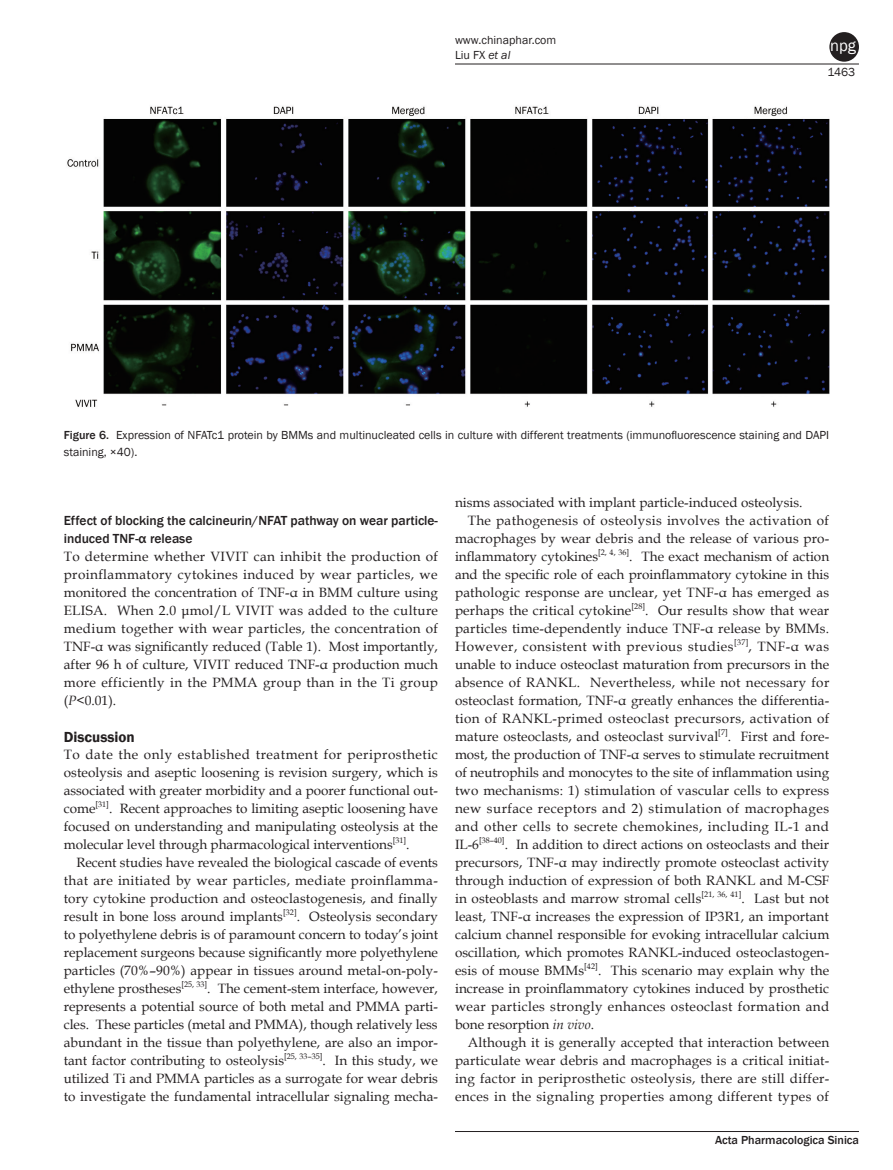
<style>
.page{position:relative;width:893px;height:1170px;background:#fff}
.page>*{position:absolute;margin:0;border:0;box-sizing:border-box;transform-origin:0 0}
.t1{font:16.5px "Franklin Gothic";color:#fff}
.一级标题{font:600 15px "Franklin Gothic";color:#231f20}
.英文正文{font:13.5px/18px "Book Antiqua";letter-spacing:.005em;color:#231f20;text-align:justify}
.无段头空英文正文{font:13.5px/18px "Book Antiqua";color:#231f20;text-align:justify}
.二级标题{font:500 13.5px/18px "Franklin Gothic";letter-spacing:-.005em;color:#231f20}
.图表注{font:12px/15px "Franklin Gothic";color:#231f20}
.t2{font:500 12px "Franklin Gothic";color:#231f20}
.s1{font-style:italic}
.s2{font-weight:500}
</style>
<div class="page">
<hr style="left:455px;top:64px;width:404px;height:1px;background:#231f20">
<hr style="left:455px;top:1131px;width:404px;height:1px;background:#231f20">
<div style="left:829px;top:32px;width:30px;height:30px;background:#231f20;border-radius:50%"></div>
<img style="left:67px;top:106px;width:762px;height:301px">
<p class="图表注" style="left:455px;top:32px;width:103px">www.chinaphar.com<br>Liu FX <span class="s1">et al</span></p>
<p class="t1" style="left:830px;top:35px;width:27px">npg</p>
<p class="图表注" style="left:827px;top:65px;width:29px">1463</p>
<p class="图表注" style="left:64px;top:427px;width:767px;line-height:16.5px"><span class="s2">Figure 6.</span> Expression of NFATc1 protein by BMMs and multinucleated cells in culture with different treatments (immunofluorescence staining and DAPI staining, ×40).</p>
<p class="二级标题" style="left:64px;top:511px;width:376px">Effect of blocking the calcineurin/NFAT pathway on wear particle&shy;induced TNF-α release</p>
<p class="无段头空英文正文" style="left:64px;top:546px;width:376px">To determine whether VIVIT can inhibit the production of proinflammatory cytokines induced by wear particles, we monitored the concentration of TNF-α in BMM culture using ELISA. When 2.0 μmol/L VIVIT was added to the culture medium together with wear particles, the concentration of TNF-α was significantly reduced (Table 1). Most importantly, after 96 h of culture, VIVIT reduced TNF-α production much more efficiently in the PMMA group than in the Ti group (<span class="s1">P</span>&lt;0.01).</p>
<p class="一级标题" style="left:64px;top:727px;width:73px">Discussion</p>
<p class="无段头空英文正文" style="left:64px;top:744px;width:376px">To date the only established treatment for periprosthetic osteolysis and aseptic loosening is revision surgery, which is associated with greater morbidity and a poorer functional out&shy;come<sup>[31]</sup>. Recent approaches to limiting aseptic loosening have focused on understanding and manipulating osteolysis at the molecular level through pharmacological interventions<sup>[31]</sup>.</p>
<p class="英文正文" style="left:64px;top:852px;width:376px;text-indent:13px">Recent studies have revealed the biological cascade of events that are initiated by wear particles, mediate proinflamma&shy;tory cytokine production and osteoclastogenesis, and finally result in bone loss around implants<sup>[32]</sup>. Osteolysis secondary to polyethylene debris is of paramount concern to today’s joint replacement surgeons because significantly more polyethylene particles (70%–90%) appear in tissues around metal-on-poly&shy;ethylene prostheses<sup>[25,</sup> <sup>33]</sup>. The cement-stem interface, however, represents a potential source of both metal and PMMA parti&shy;cles. These particles (metal and PMMA), though relatively less abundant in the tissue than polyethylene, are also an impor&shy;tant factor contributing to osteolysis<sup>[25,</sup> <sup>33–35]</sup>. In this study, we utilized Ti and PMMA particles as a surrogate for wear debris to investigate the fundamental intracellular signaling mecha-</p>
<p class="英文正文" style="left:455px;top:492px;width:349px">nisms associated with implant particle-induced osteolysis.</p>
<p class="英文正文" style="left:455px;top:510px;width:376px;text-indent:13px">The pathogenesis of osteolysis involves the activation of macrophages by wear debris and the release of various pro&shy;inflammatory cytokines<sup>[2,</sup> <sup>4,</sup> <sup>36]</sup>. The exact mechanism of action and the specific role of each proinflammatory cytokine in this pathologic response are unclear, yet TNF-α has emerged as perhaps the critical cytokine<sup>[28]</sup>. Our results show that wear particles time-dependently induce TNF-α release by BMMs.<br>However, consistent with previous studies<sup>[37]</sup>, TNF-α was unable to induce osteoclast maturation from precursors in the absence of RANKL. Nevertheless, while not necessary for osteoclast formation, TNF-α greatly enhances the differentia&shy;tion of RANKL-primed osteoclast precursors, activation of mature osteoclasts, and osteoclast survival<sup>[7]</sup>. First and fore&shy;most, the production of TNF-α serves to stimulate recruitment of neutrophils and monocytes to the site of inflammation using two mechanisms: 1) stimulation of vascular cells to express new surface receptors and 2) stimulation of macrophages and other cells to secrete chemokines, including IL-1 and IL-6<sup>[38–40]</sup>. In addition to direct actions on osteoclasts and their precursors, TNF-α may indirectly promote osteoclast activity through induction of expression of both RANKL and M-CSF in osteoblasts and marrow stromal cells<sup>[21,</sup> <sup>36,</sup> <sup>41]</sup>. Last but not least, TNF-α increases the expression of IP3R1, an important calcium channel responsible for evoking intracellular calcium oscillation, which promotes RANKL-induced osteoclastogen&shy;esis of mouse BMMs<sup>[42]</sup>. This scenario may explain why the increase in proinflammatory cytokines induced by prosthetic wear particles strongly enhances osteoclast formation and bone resorption <span class="s1">in vivo</span>.</p>
<p class="英文正文" style="left:455px;top:1032px;width:376px;text-indent:13px">Although it is generally accepted that interaction between particulate wear debris and macrophages is a critical initiat&shy;ing factor in periprosthetic osteolysis, there are still differ&shy;ences in the signaling properties among different types of</p>
<p class="t2" style="left:715px;top:1132px;width:145px">Acta Pharmacologica Sinica</p>
</div>
